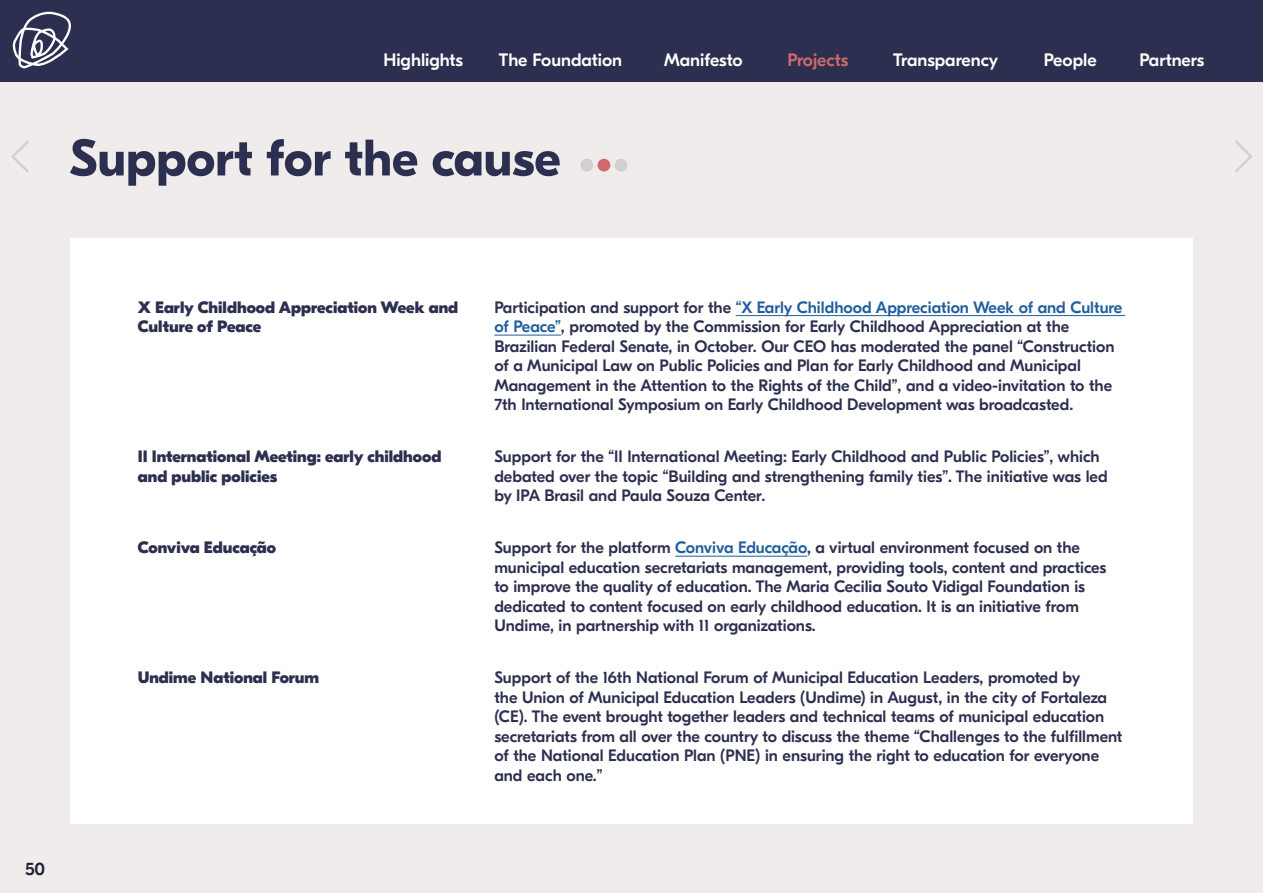
<style>
.page{position:relative;width:1263px;height:893px;background:#fff}
.page>*{position:absolute;margin:0;border:0;box-sizing:border-box;transform-origin:0 0}
.t1{font:700 51.15px "GT Eesti Pro Display";color:#2c2f4f}
.t2{font:500 18px "GT Eesti Pro Display";color:#fff}
.t3{font:500 18px "GT Eesti Pro Display";color:#ce6a6c}
.t4{font:500 18px "GT Eesti Pro Display";color:#1d1e35}
.t5{font:500 16.5px/19.5px "GT Eesti Pro Display";color:#2c2f4f}
.t6{font:800 16.5px/19.5px "GT Eesti Pro Display";color:#2c2f4f}
.s1{color:#215e9e}
</style>
<div class="page">
<div style="left:0;top:81px;width:1263px;height:812px;background:#f0ecec"></div>
<svg style="left:1235px;top:140px;width:18px;height:32px"></svg>
<svg style="left:11px;top:140px;width:18px;height:33px"></svg>
<div style="left:70px;top:238px;width:1123px;height:585px;background:#fff"></div>
<hr style="left:736px;top:315px;width:389px;height:1px;background:#215e9e">
<hr style="left:494px;top:335px;width:67px;height:1px;background:#215e9e">
<hr style="left:675px;top:556px;width:132px;height:1px;background:#215e9e">
<div style="left:0;top:0;width:1263px;height:81px;background:#2c2f4f"></div>
<svg style="left:12px;top:12px;width:59px;height:56px"></svg>
<div style="left:598px;top:159px;width:12px;height:12px;background:#ce6a6c;border-radius:50%"></div>
<div style="left:615px;top:159px;width:12px;height:12px;background:#d2d0cf;border-radius:50%"></div>
<div style="left:580px;top:159px;width:13px;height:12px;background:#d2d0cf;border-radius:50%"></div>
<p class="t2" style="left:383px;top:50px;width:81px">Highlights</p>
<p class="t2" style="left:499px;top:50px;width:125px">The Foundation</p>
<p class="t2" style="left:664px;top:50px;width:80px">Manifesto</p>
<p class="t3" style="left:787px;top:50px;width:62px">Projects</p>
<p class="t2" style="left:893px;top:50px;width:107px">Transparency</p>
<p class="t2" style="left:1044px;top:50px;width:54px">People</p>
<p class="t2" style="left:1139px;top:50px;width:66px">Partners</p>
<h1 class="t1" style="left:70px;top:129px;width:492px">Support for the cause</h1>
<p class="t4" style="left:25px;top:859px;width:22px">50</p>
<p class="t6" style="left:138px;top:298px;width:322px">X Early Childhood Appreciation Week and<br>Culture of Peace</p>
<p class="t6" style="left:138px;top:447px;width:305px">II International Meeting: early childhood and public policies</p>
<p class="t6" style="left:138px;top:538px;width:140px">Conviva Educação</p>
<p class="t6" style="left:138px;top:668px;width:183px">Undime National Forum</p>
<p class="t5" style="left:494px;top:298px;width:629px">Participation and support for the <span class="s1">“X Early Childhood Appreciation Week of and Culture of Peace”</span>, promoted by the Commission for Early Childhood Appreciation at the Brazilian Federal Senate, in October. Our CEO has moderated the panel “Construction of a Municipal Law on Public Policies and Plan for Early Childhood and Municipal Management in the Attention to the Rights of the Child”, and a video-invitation to the 7th International Symposium on Early Childhood Development was broadcasted.</p>
<p class="t5" style="left:494px;top:447px;width:615px">Support for the “II International Meeting: Early Childhood and Public Policies”, which debated over the topic “Building and strengthening family ties”. The initiative was led by IPA Brasil and Paula Souza Center.</p>
<p class="t5" style="left:494px;top:538px;width:614px">Support for the platform <span class="s1">Conviva Educação</span>, a virtual environment focused on the municipal education secretariats management, providing tools, content and practices to improve the quality of education. The Maria Cecilia Souto Vidigal Foundation is dedicated to content focused on early childhood education. It is an initiative from Undime, in partnership with 11 organizations.</p>
<p class="t5" style="left:494px;top:668px;width:630px">Support of the 16th National Forum of Municipal Education Leaders, promoted by<br>the Union of Municipal Education Leaders (Undime) in August, in the city of Fortaleza (CE). The event brought together leaders and technical teams of municipal education secretariats from all over the country to discuss the theme “Challenges to the fulfillment of the National Education Plan (PNE) in ensuring the right to education for everyone and each one.”</p>
</div>
